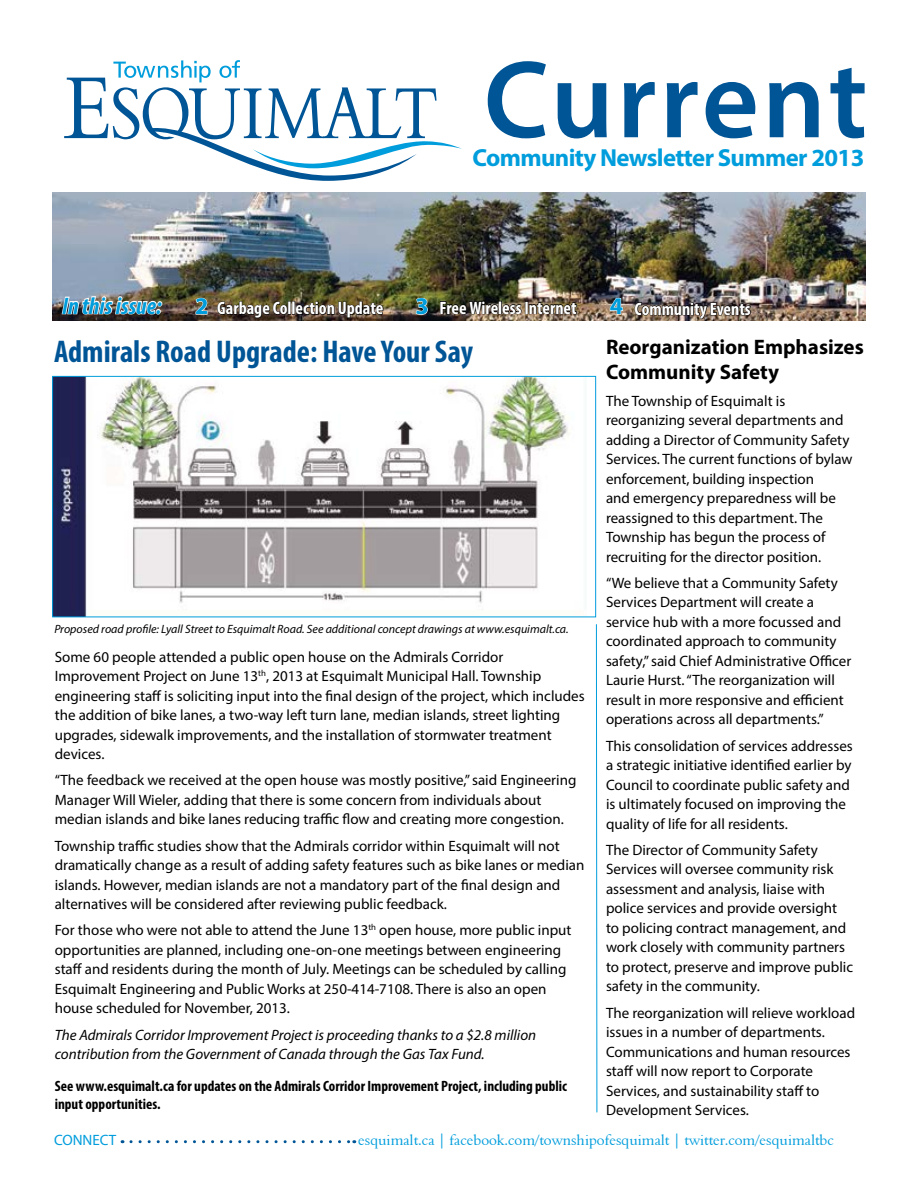
<style>
.page{position:relative;width:918px;height:1188px;background:#fff}
.page>*{position:absolute;margin:0;border:0;box-sizing:border-box;transform-origin:0 0}
.t1{font:600 111px "Myriad Pro";letter-spacing:.03em;color:#005596}
.t2{font:700 condensed 31.5px "Myriad Pro";color:#005596}
.t3{font:700 24.75px "Myriad Pro";letter-spacing:-.025em;color:#009ddc}
.t4{font:italic 700 condensed 24px "Myriad Pro";color:#009ddc}
.t5{font:700 21px/25.2px "Myriad Pro";color:#000}
.t6{font:700 condensed 18px "Myriad Pro";color:#fff}
.t7{font:15px/19.5px "Myriad Pro";color:#000}
.t8{font:italic 15px/19.5px "Myriad Pro";color:#000}
.t9{font:700 condensed 15px/18px "Myriad Pro";color:#000}
.t10{font:15px "Aldine 401 BT Roman A";color:#009ddc}
.t11{font:15px "Myriad Pro";color:#009ddc}
.t12{font:italic 12px "Myriad Pro";color:#000}
.s1{font-stretch:normal;font-size:24px;color:#009ddc}
</style>
<div class="page">
<img style="left:53px;top:193px;width:812px;height:127px">
<img style="left:61px;top:295px;width:101px;height:20px">
<svg style="left:64px;top:60px;width:398px;height:121px"></svg>
<svg style="left:131px;top:1140px;width:224px;height:3px"></svg>
<svg style="left:596px;top:624px;width:1px;height:489px"></svg>
<img style="left:54px;top:378px;width:516px;height:237px">
<div style="left:52px;top:376px;width:544px;height:241px;border:1px solid #009ddc"></div>
<svg style="left:195px;top:298px;width:13px;height:17px"></svg>
<svg style="left:217px;top:300px;width:71px;height:21px"></svg>
<div style="left:288px;top:301px;width:3px;height:14px;border:1px solid #000"></div>
<div style="left:292px;top:301px;width:3px;height:14px;border:1px solid #000"></div>
<svg style="left:295px;top:301px;width:89px;height:20px;background:#463828"></svg>
<svg style="left:415px;top:298px;width:13px;height:17px"></svg>
<img style="left:440px;top:292px;width:137px;height:29px">
<svg style="left:610px;top:298px;width:13px;height:17px"></svg>
<svg style="left:634px;top:302px;width:117px;height:19px;background:#5a4c42"></svg>
<h1 class="t1" style="left:484px;top:29px;width:385px">Current</h1>
<h3 class="t3" style="left:472px;top:141px;width:394px">Community Newsletter Summer 2013</h3>
<h3 class="t4" style="left:62px;top:291px;width:101px">In this issue:</h3>
<h2 class="t2" style="left:54px;top:332px;width:421px">Admirals Road Upgrade: Have Your Say</h2>
<h3 class="t5" style="left:606px;top:334px;width:259px">Reorganization Emphasizes<br>Community Safety</h3>
<p class="t7" style="left:606px;top:391px;width:248px">The Township of Esquimalt is reorganizing several departments and adding a Director of Community Safety Services. The current functions of bylaw enforcement, building inspection<br>and emergency preparedness will be reassigned to this department. The Township has begun the process of recruiting for the director position.</p>
<p class="t7" style="left:606px;top:573px;width:247px">“We believe that a Community Safety Services Department will create a service hub with a more focussed and coordinated approach to community safety,” said Chief Administrative Officer Laurie Hurst. “The reorganization will result in more responsive and efficient operations across all departments.”</p>
<p class="t7" style="left:606px;top:736px;width:248px">This consolidation of services addresses a strategic initiative identified earlier by Council to coordinate public safety and is ultimately focused on improving the quality of life for all residents.</p>
<p class="t7" style="left:606px;top:840px;width:249px">The Director of Community Safety Services will oversee community risk assessment and analysis, liaise with police services and provide oversight to policing contract management, and work closely with community partners to protect, preserve and improve public safety in the community.</p>
<p class="t7" style="left:606px;top:1003px;width:251px">The reorganization will relieve workload issues in a number of departments.<br>Communications and human resources staff will now report to Corporate Services, and sustainability staff to Development Services.</p>
<p class="t6" style="left:195px;top:297px;width:190px"><span class="s1">2</span> Garbage Collection Update</p>
<p class="t6" style="left:415px;top:296px;width:163px"><span class="s1">3</span> Free Wireless Internet</p>
<p class="t6" style="left:610px;top:298px;width:143px"><span class="s1">4</span> Community Events</p>
<p class="t12" style="left:54px;top:622px;width:516px">Proposed road profile: Lyall Street to Esquimalt Road. See additional concept drawings at www.esquimalt.ca.</p>
<p class="t7" style="left:55px;top:647px;width:532px">Some 60 people attended a public open house on the Admirals Corridor Improvement Project on June 13<sup>th</sup>, 2013 at Esquimalt Municipal Hall. Township engineering staff is soliciting input into the final design of the project, which includes the addition of bike lanes, a two-way left turn lane, median islands, street lighting upgrades, sidewalk improvements, and the installation of stormwater treatment devices.</p>
<p class="t7" style="left:55px;top:770px;width:523px">“The feedback we received at the open house was mostly positive,” said Engineering<br>Manager Will Wieler, adding that there is some concern from individuals about median islands and bike lanes reducing traffic flow and creating more congestion.</p>
<p class="t7" style="left:55px;top:836px;width:531px">Township traffic studies show that the Admirals corridor within Esquimalt will not dramatically change as a result of adding safety features such as bike lanes or median islands. However, median islands are not a mandatory part of the final design and alternatives will be considered after reviewing public feedback.</p>
<p class="t7" style="left:55px;top:920px;width:518px">For those who were not able to attend the June 13<sup>th</sup> open house, more public input opportunities are planned, including one-on-one meetings between engineering staff and residents during the month of July. Meetings can be scheduled by calling Esquimalt Engineering and Public Works at 250-414-7108. There is also an open house scheduled for November, 2013.</p>
<p class="t8" style="left:55px;top:1025px;width:483px">The Admirals Corridor Improvement Project is proceeding thanks to a $2.8 million contribution from the Government of Canada through the Gas Tax Fund.</p>
<p class="t9" style="left:55px;top:1076px;width:514px">See www.esquimalt.ca for updates on the Admirals Corridor Improvement Project, including public input opportunities.</p>
<p class="t11" style="left:54px;top:1131px;width:64px">CONNECT</p>
<p class="t10" style="left:358px;top:1131px;width:477px">esquimalt.ca | facebook.com/townshipofesquimalt | twitter.com/esquimaltbc</p>
</div>
